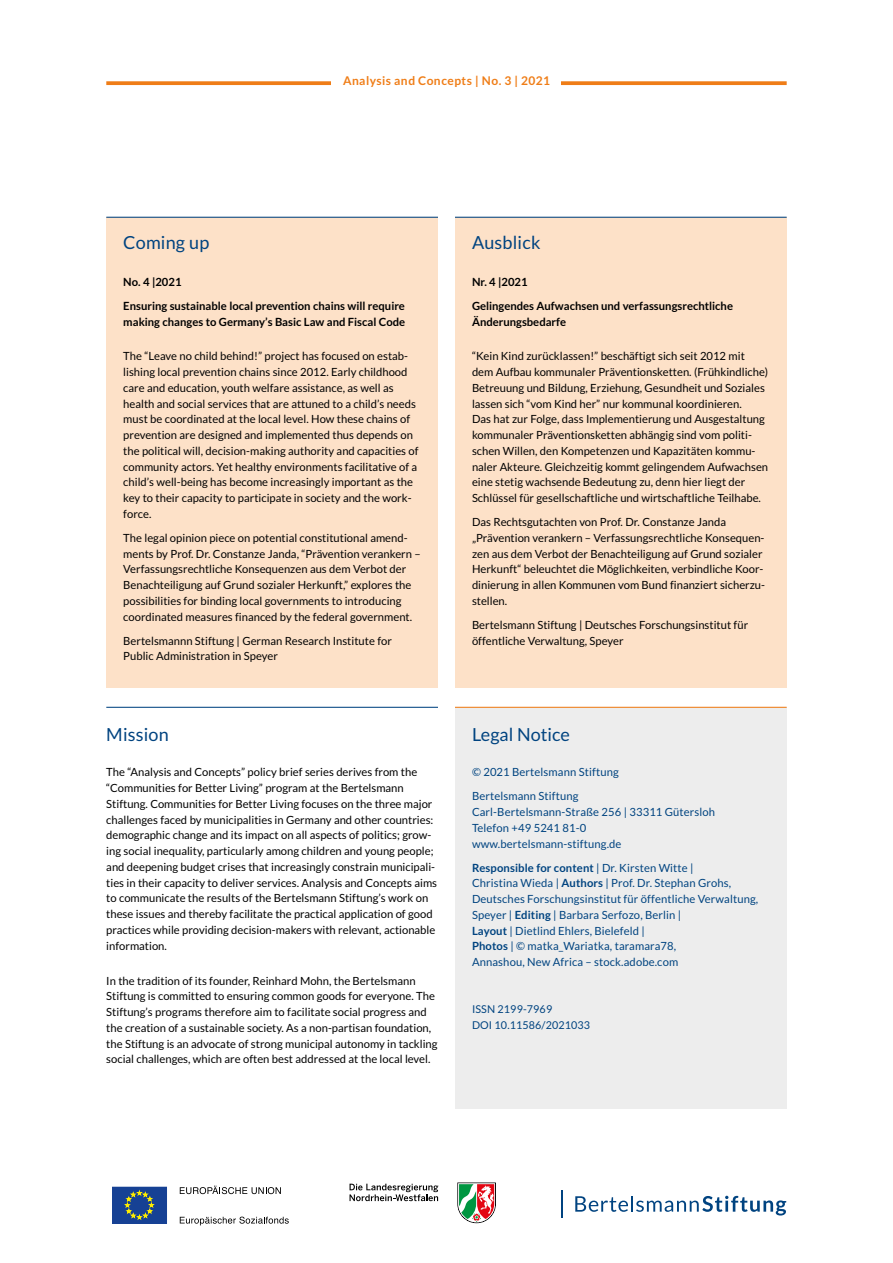
<style>
.page{position:relative;width:893px;height:1263px;background:#fff}
.page>*{position:absolute;margin:0;border:0;box-sizing:border-box;transform-origin:0 0}
.t1{font:18px "Lato";letter-spacing:.01em;color:#004380}
.t2{font:700 12px "Lato";letter-spacing:.04em;color:#ef7d17}
.t3{font:11.25px/15.8px "Lato";color:#000}
.t4{font:11.25px/15.8px "Lato";letter-spacing:.01em;color:#004380}
.t5{font:700 11.25px/24px "Lato";color:#000}
.t6{font:10.8px/15.8px "Lato";letter-spacing:.01em;color:#004380}
.s1{font-weight:700}
</style>
<div class="page">
<svg style="left:106px;top:81px;width:681px;height:4px;background:#f08628"></svg>
<div style="left:332px;top:67px;width:229px;height:21px;background:#fff"></div>
<div style="left:106px;top:217px;width:332px;height:471px;background:#fde1c8"></div>
<div style="left:455px;top:217px;width:332px;height:471px;background:#fde1c8"></div>
<div style="left:455px;top:707px;width:332px;height:401px;background:#ededed"></div>
<svg style="left:350px;top:1184px;width:88px;height:17px"></svg>
<svg style="left:457px;top:1182px;width:39px;height:41px"></svg>
<svg style="left:180px;top:1216px;width:109px;height:9px"></svg>
<svg style="left:180px;top:1186px;width:101px;height:8px"></svg>
<div style="left:112px;top:1187px;width:55px;height:36px;background:#164194"></div>
<svg style="left:125px;top:1191px;width:29px;height:28px"></svg>
<svg style="left:575px;top:1196px;width:211px;height:19px"></svg>
<hr style="left:561px;top:1190px;width:2px;height:27px;background:#004380">
<hr style="left:455px;top:707px;width:332px;height:1px;background:#ef7d17">
<hr style="left:106px;top:707px;width:332px;height:1px;background:#004380">
<hr style="left:455px;top:217px;width:332px;height:1px;background:#004380">
<hr style="left:106px;top:217px;width:332px;height:1px;background:#004380">
<p class="t2" style="left:343px;top:74px;width:208px">Analysis and Concepts | No. 3 | 2021</p>
<h1 class="t1" style="left:123px;top:232px;width:88px">Coming up</h1>
<p class="t5" style="left:123px;top:269px;width:283px">No. 4 |2021<br>Ensuring sustainable local prevention chains will require</p>
<p class="t5" style="left:123px;top:309px;width:283px">making changes to Germany’s Basic Law and Fiscal Code</p>
<p class="t3" style="left:123px;top:348px;width:297px">The “Leave no child behind!” project has focused on estab&shy;lishing local prevention chains since 2012. Early childhood care and education, youth welfare assistance, as well as health and social services that are attuned to a child’s needs must be coordinated at the local level. How these chains of prevention are designed and implemented thus depends on the political will, decision-making authority and capacities of community actors. Yet healthy environments facilitative of a child’s well-being has become increasingly important as the key to their capacity to participate in society and the work&shy;force.</p>
<p class="t3" style="left:123px;top:530px;width:299px">The legal opinion piece on potential constitutional amend&shy;ments by Prof. Dr. Constanze Janda, “Prävention verankern – Verfassungsrechtliche Konsequenzen aus dem Verbot der Benachteiligung auf Grund sozialer Herkunft,” explores the possibilities for binding local governments to introducing coordinated measures financed by the federal government.</p>
<p class="t3" style="left:123px;top:633px;width:270px">Bertelsmannn Stiftung | German Research Institute for<br>Public Administration in Speyer</p>
<h1 class="t1" style="left:106px;top:725px;width:64px">Mission</h1>
<p class="t3" style="left:106px;top:764px;width:332px">The “Analysis and Concepts” policy brief series derives from the “Communities for Better Living” program at the Bertelsmann Stiftung. Communities for Better Living focuses on the three major challenges faced by municipalities in Germany and other countries: demographic change and its impact on all aspects of politics; grow&shy;ing social inequality, particularly among children and young people; and deepening budget crises that increasingly constrain municipali&shy;ties in their capacity to deliver services. Analysis and Concepts aims to communicate the results of the Bertelsmann Stiftung’s work on these issues and thereby facilitate the practical application of good practices while providing decision-makers with relevant, actionable information.</p>
<p class="t3" style="left:106px;top:972px;width:333px">In the tradition of its founder, Reinhard Mohn, the Bertelsmann Stiftung is committed to ensuring common goods for everyone. The Stiftung’s programs therefore aim to facilitate social progress and the creation of a sustainable society. As a non-partisan foundation, the Stiftung is an advocate of strong municipal autonomy in tackling social challenges, which are often best addressed at the local level.</p>
<h1 class="t1" style="left:472px;top:232px;width:70px">Ausblick</h1>
<p class="t5" style="left:472px;top:269px;width:262px">Nr. 4 |2021<br>Gelingendes Aufwachsen und verfassungsrechtliche</p>
<p class="t5" style="left:472px;top:309px;width:96px">Änderungsbedarfe</p>
<p class="t3" style="left:472px;top:348px;width:298px">“Kein Kind zurücklassen!” beschäftigt sich seit 2012 mit dem Aufbau kommunaler Präventionsketten. (Frühkindliche)<br>Betreuung und Bildung, Erziehung, Gesundheit und Soziales lassen sich “vom Kind her” nur kommunal koordinieren.<br>Das hat zur Folge, dass Implementierung und Ausgestaltung kommunaler Präventionsketten abhängig sind vom politi&shy;schen Willen, den Kompetenzen und Kapazitäten kommu&shy;naler Akteure. Gleichzeitig kommt gelingendem Aufwachsen eine stetig wachsende Bedeutung zu, denn hier liegt der Schlüssel für gesellschaftliche und wirtschaftliche Teilhabe.</p>
<p class="t3" style="left:472px;top:514px;width:294px">Das Rechtsgutachten von Prof. Dr. Constanze Janda „Prävention verankern – Verfassungsrechtliche Konsequen&shy;zen aus dem Verbot der Benachteiligung auf Grund sozialer Herkunft“ beleuchtet die Möglichkeiten, verbindliche Koor&shy;dinierung in allen Kommunen vom Bund finanziert sicherzu&shy;stellen.</p>
<p class="t3" style="left:472px;top:617px;width:278px">Bertelsmann Stiftung | Deutsches Forschungsinstitut für öffentliche Verwaltung, Speyer</p>
<h1 class="t1" style="left:472px;top:725px;width:99px">Legal Notice</h1>
<p class="t4" style="left:472px;top:760px;width:148px;line-height:24px">© 2021 Bertelsmann Stiftung<br>Bertelsmann Stiftung</p>
<p class="t4" style="left:472px;top:804px;width:245px">Carl-Bertelsmann-Straße 256 | 33311 Gütersloh<br>Telefon +49 5241 81-0 www.bertelsmann-stiftung.de</p>
<p class="t4" style="left:472px;top:859px;width:288px"><span class="s1">Responsible for content</span> | Dr. Kirsten Witte |<br>Christina Wieda | <span class="s1">Authors</span> | Prof. Dr. Stephan Grohs, Deutsches Forschungsinstitut für öffentliche Verwaltung, Speyer | <span class="s1">Editing</span> | Barbara Serfozo, Berlin |<br><span class="s1">Layout</span> | Dietlind Ehlers, Bielefeld |<br><span class="s1">Photos</span> | © matka_Wariatka, taramara78,<br>Annashou, New Africa – stock.adobe.com</p>
<p class="t6" style="left:472px;top:1001px;width:120px">ISSN 2199-7969<br>DOI 10.11586/2021033</p>
</div>
